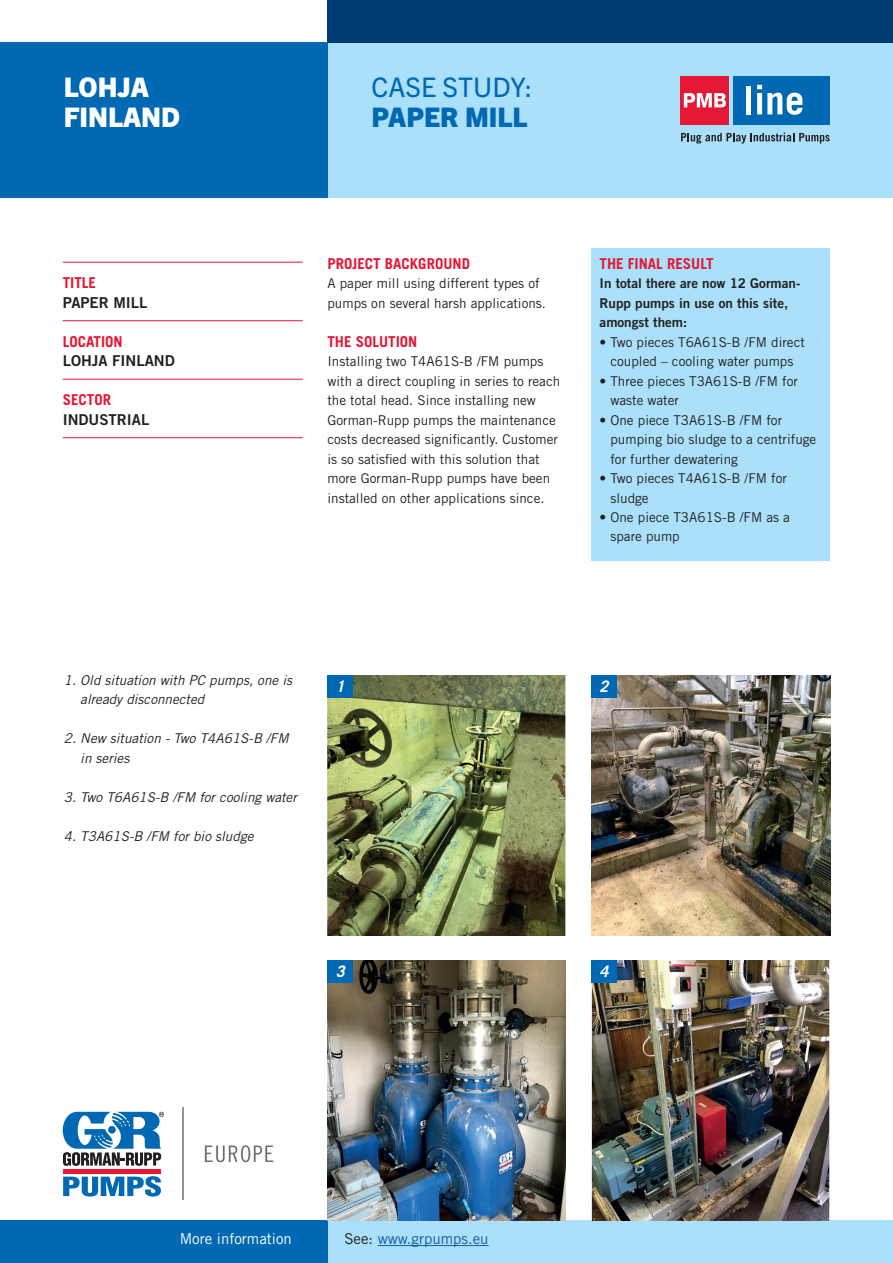
<style>
.page{position:relative;width:893px;height:1263px;background:#fff}
.page>*{position:absolute;margin:0;border:0;box-sizing:border-box;transform-origin:0 0}
.t1{font:800 27px/30px "Trade Gothic Next LT Pro";color:#fff}
.t2{font:27px "Trade Gothic Next LT Pro";color:#0168b3}
.t3{font:800 27px "Trade Gothic Next LT Pro";color:#0168b3}
.t4{font:italic 700 15.9px "Trade Gothic LT Std";color:#fff}
.t5{font:700 15px "Trade Gothic LT Std";color:#e51836}
.t6{font:15px "Trade Gothic LT Std Bd 2";color:#231f20}
.t7{font:15px "Trade Gothic LT Std";color:#175d9e}
.t8{font:15px "Trade Gothic LT Std";color:#fff}
.t9{font:13.5px/19.5px "Trade Gothic LT Std";color:#231f20}
.t10{font:italic 13.5px/19.5px "Trade Gothic LT Std";color:#231f20}
.t11{font:13.5px/19.5px "Trade Gothic LT Std Bd 2";color:#231f20}
.s1{color:#231f20}
</style>
<div class="page">
<hr style="left:63px;top:262px;width:240px;height:1px;background:#e51836">
<hr style="left:63px;top:320px;width:240px;height:1px;background:#e51836">
<hr style="left:63px;top:379px;width:240px;height:1px;background:#e51836">
<hr style="left:63px;top:437px;width:240px;height:1px;background:#e51836">
<div style="left:327px;top:1220px;width:566px;height:43px;background:#aae0f9"></div>
<div style="left:0;top:1220px;width:327px;height:43px;background:#0168b3"></div>
<div style="left:327px;top:43px;width:566px;height:155px;background:#aae0f9"></div>
<div style="left:327px;top:0;width:566px;height:43px;background:#003c74"></div>
<div style="left:0;top:43px;width:327px;height:155px;background:#0168b3"></div>
<hr style="left:63px;top:1169px;width:97px;height:4px;background:#e51836">
<svg style="left:63px;top:1176px;width:98px;height:20px"></svg>
<svg style="left:63px;top:1112px;width:101px;height:54px"></svg>
<hr style="left:182px;top:1107px;width:2px;height:92px;background:#939598">
<svg style="left:205px;top:1145px;width:68px;height:17px"></svg>
<img style="left:327px;top:675px;width:239px;height:260px">
<img style="left:591px;top:675px;width:239px;height:260px">
<img style="left:327px;top:960px;width:239px;height:260px">
<img style="left:591px;top:960px;width:238px;height:260px">
<div style="left:591px;top:249px;width:238px;height:312px;background:#aae0f9"></div>
<div style="left:327px;top:675px;width:26px;height:23px;background:#0168b3"></div>
<div style="left:327px;top:960px;width:26px;height:22px;background:#0168b3"></div>
<div style="left:591px;top:675px;width:26px;height:23px;background:#0168b3"></div>
<div style="left:591px;top:960px;width:26px;height:22px;background:#0168b3"></div>
<hr style="left:378px;top:1245px;width:111px;height:1px;background:#175d9e">
<div style="left:681px;top:76px;width:48px;height:48px;background:#e51836"></div>
<div style="left:733px;top:76px;width:96px;height:48px;background:#0168b3"></div>
<svg style="left:681px;top:133px;width:149px;height:11px"></svg>
<div style="left:746px;top:86px;width:5px;height:28px;background:#fff"></div>
<svg style="left:757px;top:85px;width:45px;height:30px"></svg>
<svg style="left:684px;top:93px;width:42px;height:14px"></svg>
<h1 class="t1" style="left:64px;top:71px;width:118px">LOHJA<br>FINLAND</h1>
<h1 class="t2" style="left:372px;top:69px;width:162px">CASE STUDY:</h1>
<h1 class="t3" style="left:372px;top:99px;width:158px">PAPER MILL</h1>
<p class="t5" style="left:63px;top:273px;width:35px">TITLE</p>
<p class="t6" style="left:63px;top:293px;width:86px">PAPER MILL</p>
<p class="t5" style="left:63px;top:332px;width:62px">LOCATION</p>
<p class="t6" style="left:63px;top:351px;width:114px">LOHJA FINLAND</p>
<p class="t5" style="left:63px;top:390px;width:50px">SECTOR</p>
<p class="t6" style="left:63px;top:410px;width:88px">INDUSTRIAL</p>
<p class="t5" style="left:327px;top:254px;width:144px">PROJECT BACKGROUND</p>
<p class="t9" style="left:327px;top:273px;width:220px">A paper mill using different types of pumps on several harsh applications.</p>
<p class="t5" style="left:327px;top:332px;width:92px">THE SOLUTION</p>
<p class="t9" style="left:327px;top:351px;width:234px">Installing two T4A61S-B /FM pumps with a direct coupling in series to reach the total head. Since installing new Gorman-Rupp pumps the maintenance costs decreased significantly. Customer is so satisfied with this solution that more Gorman-Rupp pumps have been installed on other applications since.</p>
<p class="t5" style="left:600px;top:254px;width:116px">THE FINAL RESULT</p>
<p class="t11" style="left:600px;top:273px;width:202px">In total there are now 12 Gorman-<br>Rupp pumps in use on this site, amongst them:</p>
<p class="t9" style="left:600px;top:332px;width:207px;text-align:center">• Two pieces T6A61S-B /FM direct coupled – cooling water pumps</p>
<p class="t9" style="left:610px;top:371px;width:189px;text-indent:-11px">• Three pieces T3A61S-B /FM for waste water</p>
<p class="t9" style="left:610px;top:410px;width:207px;text-indent:-11px">• One piece T3A61S-B /FM for pumping bio sludge to a centrifuge for further dewatering</p>
<p class="t9" style="left:610px;top:468px;width:178px;text-indent:-11px">• Two pieces T4A61S-B /FM for sludge</p>
<p class="t9" style="left:610px;top:507px;width:181px;text-indent:-11px">• One piece T3A61S-B /FM as a spare pump</p>
<p class="t10" style="left:80px;top:670px;width:213px;text-indent:-16px">1. Old situation with PC pumps, one is already disconnected</p>
<p class="t10" style="left:80px;top:729px;width:210px;text-indent:-16px">2. New situation - Two T4A61S-B /FM in series</p>
<p class="t10" style="left:64px;top:787px;width:235px">3. Two T6A61S-B /FM for cooling water</p>
<p class="t10" style="left:64px;top:826px;width:191px">4. T3A61S-B /FM for bio sludge</p>
<p class="t4" style="left:336px;top:677px;width:10px">1</p>
<p class="t4" style="left:336px;top:962px;width:10px">3</p>
<p class="t4" style="left:599px;top:677px;width:10px">2</p>
<p class="t4" style="left:599px;top:962px;width:10px">4</p>
<p class="t8" style="left:180px;top:1230px;width:114px">More information</p>
<p class="t7" style="left:344px;top:1230px;width:146px"><span class="s1">See:</span> www.grpumps.eu</p>
</div>
